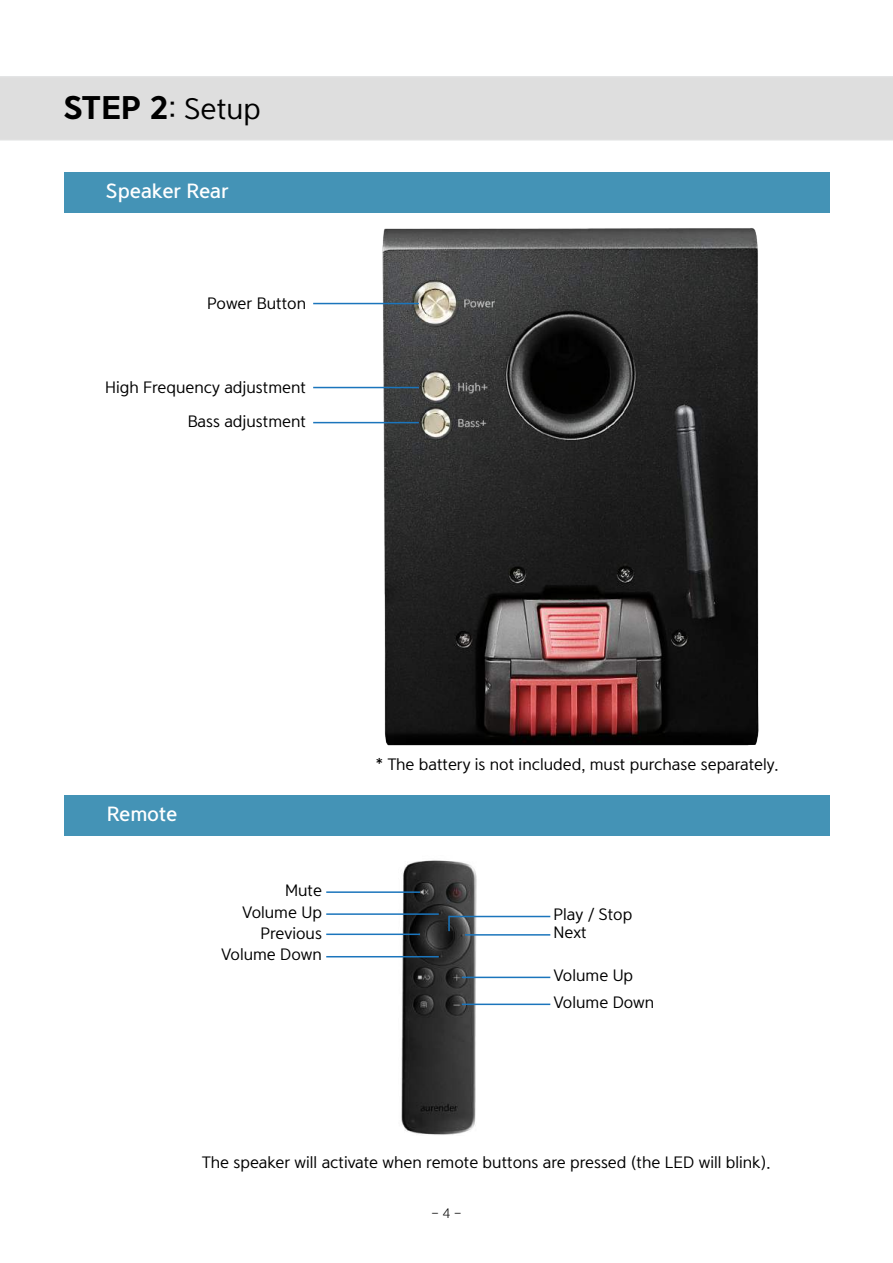
<style>
.page{position:relative;width:893px;height:1263px;background:#fff}
.page>*{position:absolute;margin:0;border:0;box-sizing:border-box;transform-origin:0 0}
.t1{font:27px "Yoon Gothic Pro 750";color:#000}
.t2{font:18px "Yoon Gothic Pro 770";color:#fff}
.t3{font:15px/21.3px "Yoon Gothic Pro 750";color:#000;text-align:right}
.t4{font:13.5px "Yoon Gothic Pro 730";color:#000}
.s1{font-family:"Yoon Gothic Pro 790"}
</style>
<div class="page">
<img style="left:353px;top:228px;width:406px;height:518px">
<div style="left:0;top:77px;width:893px;height:63px;background:#dedede"></div>
<img style="left:398px;top:860px;width:81px;height:275px">
<hr style="left:326px;top:891px;width:94px;height:2px;background:#1b75bc">
<hr style="left:326px;top:913px;width:113px;height:2px;background:#1b75bc">
<hr style="left:326px;top:956px;width:113px;height:1px;background:#1b75bc">
<hr style="left:326px;top:933px;width:94px;height:2px;background:#1b75bc">
<hr style="left:465px;top:934px;width:85px;height:1px;background:#1b75bc">
<hr style="left:462px;top:977px;width:88px;height:1px;background:#1b75bc">
<hr style="left:462px;top:1003px;width:88px;height:2px;background:#1b75bc">
<hr style="left:313px;top:303px;width:106px;height:1px;background:#1b75bc">
<hr style="left:313px;top:387px;width:106px;height:1px;background:#1b75bc">
<hr style="left:313px;top:422px;width:106px;height:1px;background:#1b75bc">
<div style="left:64px;top:172px;width:765px;height:41px;background:#4493b6"></div>
<div style="left:65px;top:795px;width:765px;height:40px;background:#4493b6"></div>
<hr style="left:449px;top:916px;width:101px;height:1px;background:#1b75bc">
<svg style="left:448px;top:916px;width:2px;height:15px"></svg>
<h1 class="t1" style="left:64px;top:91px;width:199px"><span class="s1">STEP 2</span>: Setup</h1>
<p class="t2" style="left:106px;top:179px;width:124px">Speaker Rear</p>
<p class="t3" style="left:207px;top:293px;width:100px">Power Button</p>
<p class="t3" style="left:105px;top:377px;width:202px">High Frequency adjustment</p>
<p class="t3" style="left:188px;top:411px;width:120px">Bass adjustment</p>
<p class="t2" style="left:107px;top:801px;width:72px">Remote</p>
<p class="t3" style="left:221px;top:880px;width:102px">Mute<br>Volume Up<br>Previous<br>Volume Down</p>
<p class="t3" style="left:376px;top:754px;width:404px">* The battery is not included, must purchase separately.</p>
<p class="t3" style="left:553px;top:903px;width:80px">Play / Stop</p>
<p class="t3" style="left:553px;top:922px;width:35px">Next</p>
<p class="t3" style="left:553px;top:962px;width:102px;line-height:27.3px;text-align:left">Volume Up<br>Volume Down</p>
<p class="t3" style="left:202px;top:1152px;width:570px">The speaker will activate when remote buttons are pressed (the LED will blink).</p>
<p class="t4" style="left:432px;top:1205px;width:31px">- 4 -</p>
</div>
